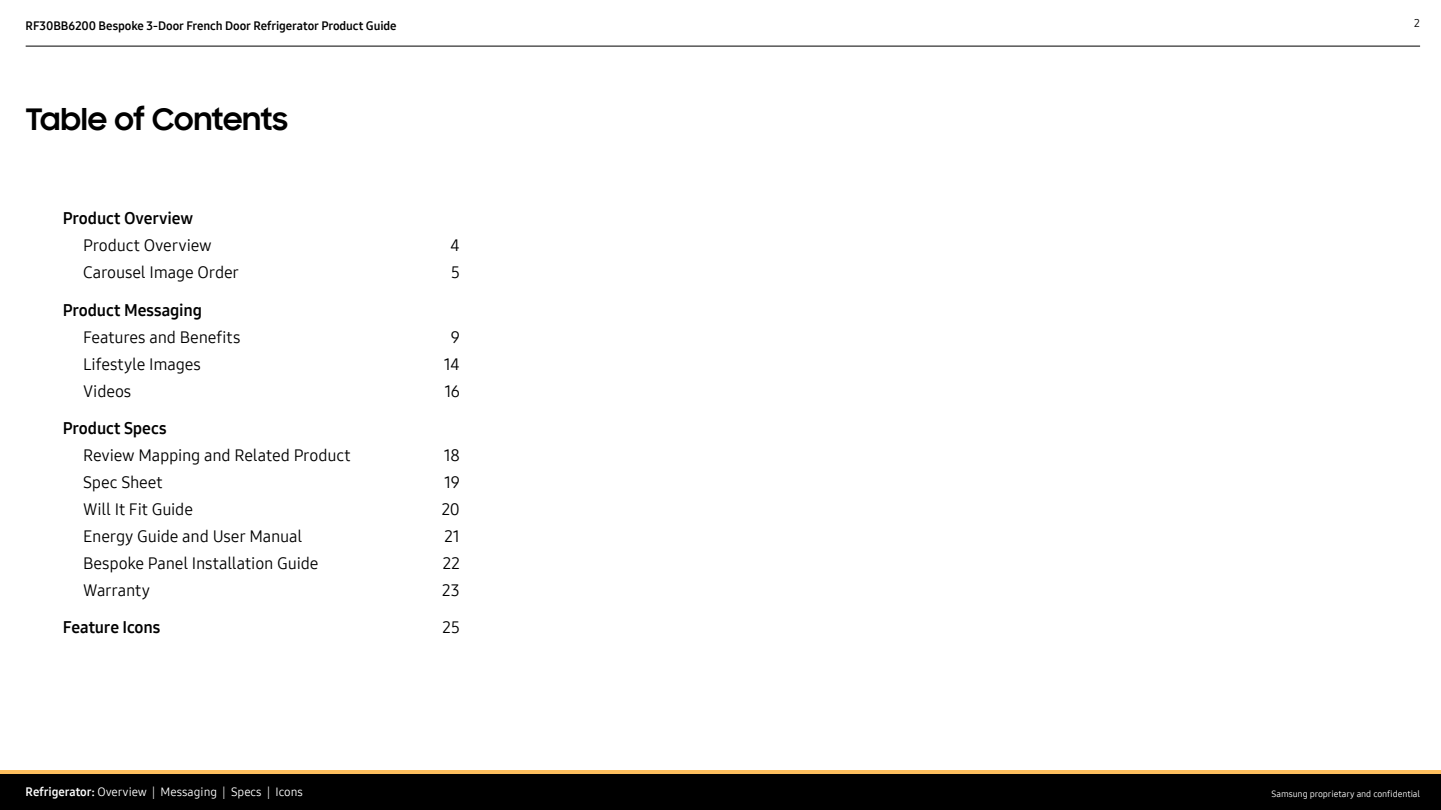
<style>
.page{position:relative;width:1441px;height:810px;background:#fff}
.page>*{position:absolute;margin:0;border:0;box-sizing:border-box;transform-origin:0 0}
.t1{font:700 30px "Samsung Sharp Sans";color:#000}
.t2{font:16.5px "Samsung One 400";letter-spacing:-.01em;color:#000}
.t3{font:16.5px "Samsung One 700";letter-spacing:-.01em;color:#000}
.t4{font:12px "Samsung One 700";letter-spacing:-.005em;color:#000}
.t5{font:12px "Samsung One 400";color:#fff}
.t6{font:11.25px "Samsung One 400";color:#000101}
.t7{font:9px "Samsung One 400";letter-spacing:-.01em;color:#fff}
.s1{font-family:"Samsung One 700"}
</style>
<div class="page">
<div style="left:0;top:773px;width:1440px;height:37px;background:#000"></div>
<hr style="left:0;top:770px;width:1440px;height:3px;background:#fdbe5d">
<hr style="left:26px;top:46px;width:1393px;height:1px;background:#000">
<p class="t4" style="left:26px;top:18px;width:372px">RF30BB6200 Bespoke 3-Door French Door Refrigerator Product Guide</p>
<p class="t6" style="left:1413px;top:15px;width:7px">2</p>
<h1 class="t1" style="left:26px;top:97px;width:264px">Table of Contents</h1>
<p class="t3" style="left:63px;top:208px;width:132px">Product Overview</p>
<p class="t2" style="left:83px;top:235px;width:130px">Product Overview</p>
<p class="t2" style="left:450px;top:235px;width:11px">4</p>
<p class="t2" style="left:83px;top:262px;width:157px">Carousel Image Order</p>
<p class="t2" style="left:451px;top:262px;width:10px">5</p>
<p class="t3" style="left:63px;top:299px;width:141px">Product Messaging</p>
<p class="t2" style="left:83px;top:326px;width:159px">Features and Benefits</p>
<p class="t2" style="left:451px;top:326px;width:11px">9</p>
<p class="t2" style="left:83px;top:353px;width:119px">Lifestyle Images</p>
<p class="t2" style="left:444px;top:353px;width:17px">14</p>
<p class="t2" style="left:83px;top:380px;width:50px">Videos</p>
<p class="t2" style="left:444px;top:380px;width:17px">16</p>
<p class="t3" style="left:63px;top:417px;width:105px">Product Specs</p>
<p class="t2" style="left:83px;top:444px;width:269px">Review Mapping and Related Product</p>
<p class="t2" style="left:444px;top:444px;width:18px">18</p>
<p class="t2" style="left:83px;top:471px;width:81px">Spec Sheet</p>
<p class="t2" style="left:444px;top:471px;width:17px">19</p>
<p class="t2" style="left:83px;top:498px;width:111px">Will It Fit Guide</p>
<p class="t2" style="left:441px;top:498px;width:20px">20</p>
<p class="t2" style="left:83px;top:525px;width:220px">Energy Guide and User Manual</p>
<p class="t2" style="left:444px;top:525px;width:17px">21</p>
<p class="t2" style="left:83px;top:552px;width:237px">Bespoke Panel Installation Guide</p>
<p class="t2" style="left:443px;top:552px;width:19px">22</p>
<p class="t2" style="left:83px;top:579px;width:68px">Warranty</p>
<p class="t2" style="left:442px;top:579px;width:19px">23</p>
<p class="t3" style="left:63px;top:616px;width:99px">Feature Icons</p>
<p class="t2" style="left:442px;top:616px;width:19px">25</p>
<p class="t5" style="left:26px;top:784px;width:279px"><span class="s1">Refrigerator:</span> Overview | Messaging | Specs | Icons</p>
<p class="t7" style="left:1271px;top:787px;width:150px">Samsung proprietary and confidential</p>
</div>
